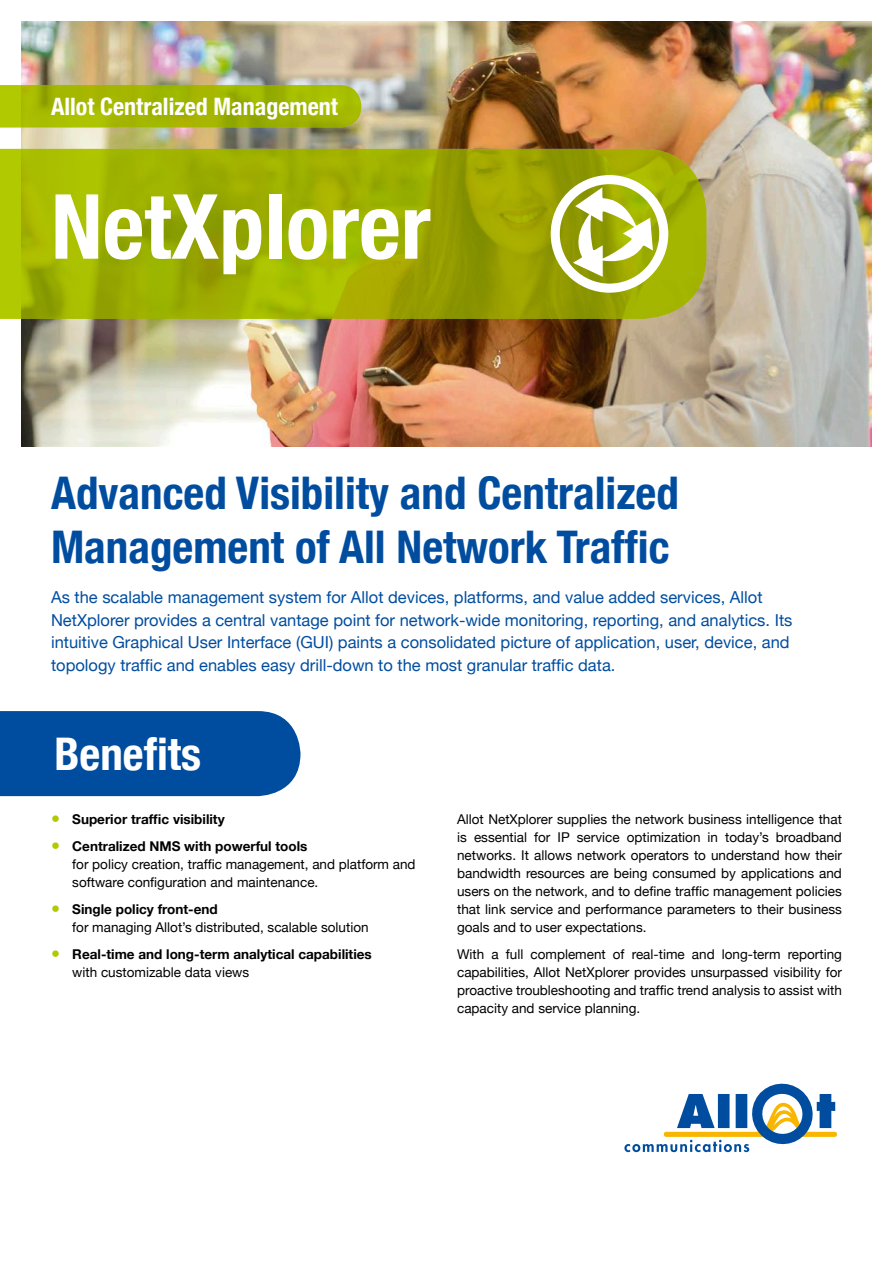
<style>
.page{position:relative;width:893px;height:1263px;background:#fff}
.page>*{position:absolute;margin:0;border:0;box-sizing:border-box;transform-origin:0 0}
.big_title{font:700 condensed 90px "Helvetica Neue";color:#fff}
.secondary_title{font:700 condensed 45px/54px "Helvetica Neue";color:#004da0}
.secondary_title-2{font:700 condensed 45px "Helvetica Neue";color:#fff}
.secondary_title-3{font:700 condensed 24px "Helvetica Neue";color:#fff}
.opener{font:16.5px/22.5px "Helvetica Neue";color:#004da0}
.body_text{font:13.5px/18px "Helvetica Neue";color:#000;text-align:justify}
.bullet_text{font:13.5px/18px "Helvetica Neue";color:#000}
.bullet_text-2{font:700 13.5px/18px "Helvetica Neue";color:#000}
.s1{font-weight:400;font-size:18px;color:#b1c900}
.s2{font-size:18px;color:#b1c900}
.s3{font-weight:700}
.s4{font-weight:400}
</style>
<div class="page">
<img style="left:21px;top:21px;width:851px;height:425px">
<svg style="left:0;top:149px;width:707px;height:170px;background:#9ead02"></svg>
<svg style="left:0;top:85px;width:361px;height:43px;background:#a3b703"></svg>
<svg style="left:624px;top:1083px;width:213px;height:69px"></svg>
<svg style="left:551px;top:175px;width:117px;height:118px"></svg>
<div style="left:0;top:711px;width:300px;height:85px;background:#004da0"></div>
<p class="secondary_title-3" style="left:51px;top:92px;width:288px">Allot Centralized Management</p>
<p class="big_title" style="left:51px;top:172px;width:381px">NetXplorer</p>
<p class="secondary_title" style="left:51px;top:465px;width:629px">Advanced Visibility and Centralized<br>Management of All Network Traffic</p>
<p class="opener" style="left:51px;top:586px;width:743px">As the scalable management system for Allot devices, platforms, and value added services, Allot NetXplorer provides a central vantage point for network-wide monitoring, reporting, and analytics. Its intuitive Graphical User Interface (GUI) paints a consolidated picture of application, user, device, and topology traffic and enables easy drill-down to the most granular traffic data.</p>
<p class="secondary_title-2" style="left:55px;top:726px;width:148px">Benefits</p>
<p class="secondary_title-3" style="left:79px;top:742px;width:154px">Key Capabilities</p>
<p class="bullet_text-2" style="left:51px;top:809px;width:175px"><span class="s1">•</span> Superior traffic visibility</p>
<p class="bullet_text" style="left:72px;top:837px;width:345px;text-indent:-21px"><span class="s2">•</span> <span class="s3">Centralized NMS with powerful tools<br></span>for policy creation, traffic management, and platform and software configuration and maintenance.</p>
<p class="bullet_text" style="left:72px;top:900px;width:298px;text-indent:-21px"><span class="s2">•</span> <span class="s3">Single policy front-end<br></span>for managing Allot’s distributed, scalable solution</p>
<p class="bullet_text-2" style="left:72px;top:944px;width:301px;text-indent:-21px"><span class="s1">•</span> Real-time and long-term analytical capabilities <span class="s4">with customizable data views</span></p>
<p class="body_text" style="left:457px;top:810px;width:386px">Allot NetXplorer supplies the network business intelligence that is essential for IP service optimization in today’s broadband networks. It allows network operators to understand how their bandwidth resources are being consumed by applications and users on the network, and to define traffic management policies that link service and performance parameters to their business goals and to user expectations.</p>
<p class="body_text" style="left:457px;top:945px;width:386px">With a full complement of real-time and long-term reporting capabilities, Allot NetXplorer provides unsurpassed visibility for proactive troubleshooting and traffic trend analysis to assist with capacity and service planning.</p>
</div>
